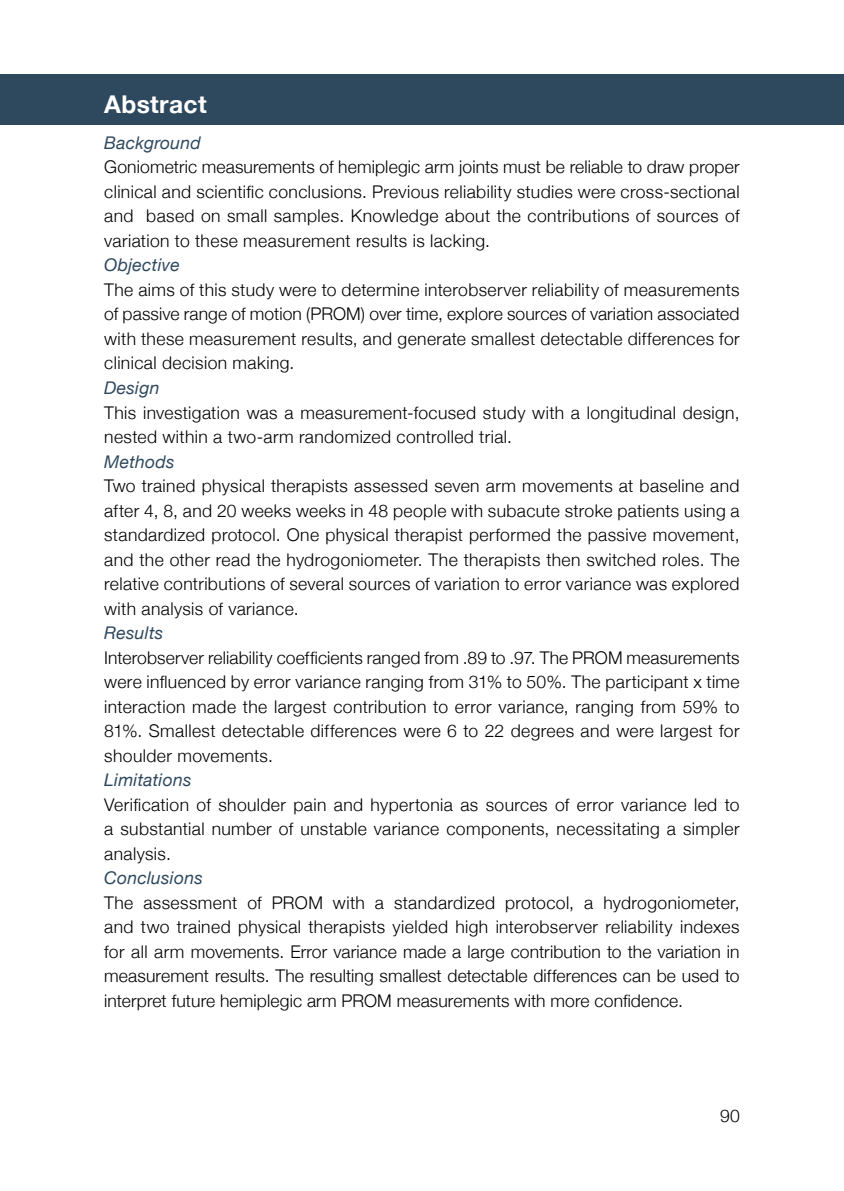
<style>
.page{position:relative;width:844px;height:1191px;background:#fff}
.page>*{position:absolute;margin:0;border:0;box-sizing:border-box;transform-origin:0 0}
.t1{font:700 24.5px "Helvetica Neue";letter-spacing:.015em;color:#fff}
.t2{font:300 17.5px/24.5px "Helvetica Neue";letter-spacing:.02em;color:#000;text-align:justify}
.t3{font:italic 17.5px "Helvetica Neue";letter-spacing:.015em;color:#2e485e}
</style>
<div class="page">
<hr style="left:104px;top:74px;width:635px;height:1px;background:#000">
<div style="left:0;top:75px;width:843px;height:50px;background:#2e485e"></div>
<h1 class="t1" style="left:104px;top:89px;width:104px">Abstract</h1>
<p class="t3" style="left:104px;top:132px;width:98px">Background</p>
<p class="t2" style="left:104px;top:155px;width:636px">Goniometric measurements of hemiplegic arm joints must be reliable to draw proper clinical and scientific conclusions. Previous reliability studies were cross-sectional and based on small samples. Knowledge about the contributions of sources of variation to these measurement results is lacking.</p>
<p class="t3" style="left:104px;top:255px;width:77px">Objective</p>
<p class="t2" style="left:104px;top:277px;width:636px">The aims of this study were to determine interobserver reliability of measurements of passive range of motion (PROM) over time, explore sources of variation associated with these measurement results, and generate smallest detectable differences for clinical decision making.</p>
<p class="t3" style="left:104px;top:377px;width:57px">Design</p>
<p class="t2" style="left:104px;top:400px;width:636px">This investigation was a measurement-focused study with a longitudinal design, nested within a two-arm randomized controlled trial.</p>
<p class="t3" style="left:104px;top:451px;width:72px">Methods</p>
<p class="t2" style="left:104px;top:473px;width:636px">Two trained physical therapists assessed seven arm movements at baseline and after 4, 8, and 20 weeks weeks in 48 people with subacute stroke patients using a standardized protocol. One physical therapist performed the passive movement, and the other read the hydrogoniometer. The therapists then switched roles. The relative contributions of several sources of variation to error variance was explored with analysis of variance.</p>
<p class="t3" style="left:104px;top:622px;width:60px">Results</p>
<p class="t2" style="left:104px;top:645px;width:636px">Interobserver reliability coefficients ranged from .89 to .97. The PROM measurements were influenced by error variance ranging from 31% to 50%. The participant x time interaction made the largest contribution to error variance, ranging from 59% to 81%. Smallest detectable differences were 6 to 22 degrees and were largest for shoulder movements.</p>
<p class="t3" style="left:104px;top:769px;width:89px">Limitations</p>
<p class="t2" style="left:104px;top:792px;width:636px">Verification of shoulder pain and hypertonia as sources of error variance led to a substantial number of unstable variance components, necessitating a simpler analysis.</p>
<p class="t3" style="left:104px;top:867px;width:100px">Conclusions</p>
<p class="t2" style="left:104px;top:890px;width:636px">The assessment of PROM with a standardized protocol, a hydrogoniometer, and two trained physical therapists yielded high interobserver reliability indexes for all arm movements. Error variance made a large contribution to the variation in measurement results. The resulting smallest detectable differences can be used to interpret future hemiplegic arm PROM measurements with more confidence.</p>
<p class="t2" style="left:720px;top:1102px;width:21px">90</p>
</div>
